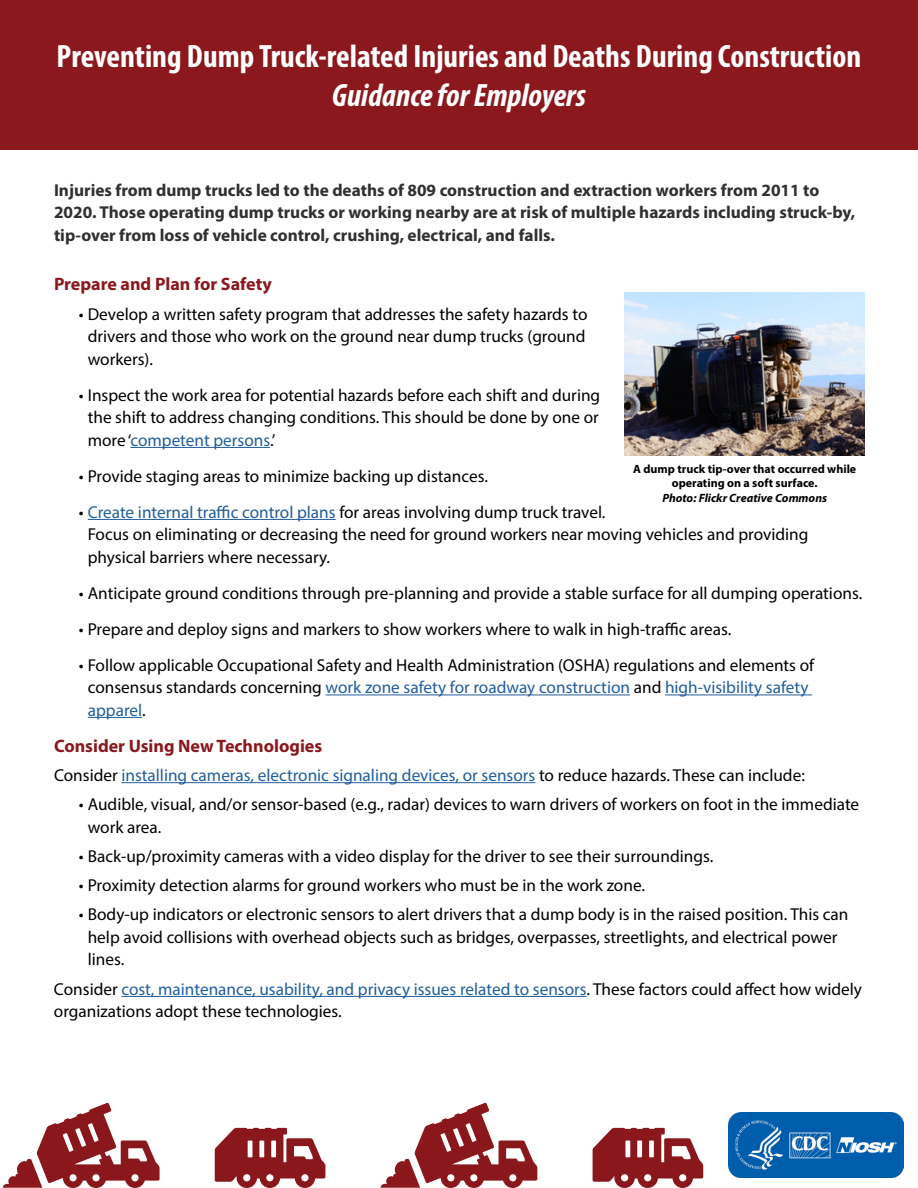
<style>
.page{position:relative;width:918px;height:1188px;background:#fff}
.page>*{position:absolute;margin:0;border:0;box-sizing:border-box;transform-origin:0 0}
.t1{font:700 condensed 32.4px/38.8px "Myriad Pro";color:#fff;text-align:center}
.ST{font:700 18px "Myriad Pro";color:#8a181c}
.Paragraph_Style_1{font:17.25px/22.5px "Myriad Pro";color:#000}
.Paragraph_Style_1-2{font:700 17.25px/22.5px "Myriad Pro";color:#30302f}
.Paragraph_Style_1-3{font:17.25px "Myriad Pro";color:#215e9e}
.t2{font:700 12px/14.4px "Myriad Pro";color:#000;text-align:center}
.t3{font:italic 700 12px "Myriad Pro";color:#000}
.s1{font-style:italic}
.s2{color:#215e9e}
.s3{color:#000}
</style>
<div class="page">
<svg style="left:2px;top:1103px;width:158px;height:85px"></svg>
<svg style="left:215px;top:1128px;width:110px;height:60px"></svg>
<svg style="left:380px;top:1103px;width:157px;height:85px"></svg>
<svg style="left:593px;top:1128px;width:110px;height:60px"></svg>
<div style="left:0;top:0;width:918px;height:149px;background:#8a181c"></div>
<hr style="left:130px;top:447px;width:140px;height:1px;background:#215e9e">
<hr style="left:88px;top:519px;width:248px;height:1px;background:#215e9e">
<hr style="left:326px;top:695px;width:304px;height:1px;background:#215e9e">
<hr style="left:665px;top:695px;width:147px;height:1px;background:#215e9e">
<hr style="left:88px;top:717px;width:54px;height:1px;background:#215e9e">
<hr style="left:121px;top:782px;width:414px;height:1px;background:#215e9e">
<hr style="left:121px;top:996px;width:466px;height:1px;background:#215e9e">
<img style="left:625px;top:293px;width:239px;height:162px">
<img style="left:728px;top:1113px;width:175px;height:64px">
<h1 class="t1" style="left:57px;top:36px;width:806px">Preventing Dump Truck-related Injuries and Deaths During Construction<br><span class="s1">Guidance for Employers</span></h1>
<p class="Paragraph_Style_1-2" style="left:54px;top:178px;width:803px">Injuries from dump trucks led to the deaths of 809 construction and extraction workers from 2011 to<br>2020. Those operating dump trucks or working nearby are at risk of multiple hazards including struck-by, tip-over from loss of vehicle control, crushing, electrical, and falls.</p>
<p class="ST" style="left:54px;top:273px;width:219px">Prepare and Plan for Safety</p>
<p class="Paragraph_Style_1" style="left:88px;top:302px;width:501px;text-align:justify;text-indent:-9px">• Develop a written safety program that addresses the safety hazards to drivers and those who work on the ground near dump trucks (ground workers).</p>
<p class="Paragraph_Style_1" style="left:88px;top:383px;width:514px;text-align:justify;text-indent:-9px">• Inspect the work area for potential hazards before each shift and during the shift to address changing conditions. This should be done by one or more ‘<span class="s2">competent persons</span>.’</p>
<p class="Paragraph_Style_1" style="left:79px;top:464px;width:411px">• Provide staging areas to minimize backing up distances.</p>
<p class="Paragraph_Style_1" style="left:88px;top:500px;width:722px;text-indent:-9px">• <span class="s2">Create internal traffic control plans</span> for areas involving dump truck travel.<br>Focus on eliminating or decreasing the need for ground workers near moving vehicles and providing physical barriers where necessary.</p>
<p class="Paragraph_Style_1" style="left:79px;top:581px;width:785px">• Anticipate ground conditions through pre-planning and provide a stable surface for all dumping operations.</p>
<p class="Paragraph_Style_1" style="left:79px;top:617px;width:654px">• Prepare and deploy signs and markers to show workers where to walk in high-traffic areas.</p>
<p class="Paragraph_Style_1" style="left:88px;top:653px;width:728px;text-indent:-9px">• Follow applicable Occupational Safety and Health Administration (OSHA) regulations and elements of consensus standards concerning <span class="s2">work zone safety for roadway construction</span> and <span class="s2">high-visibility safety apparel</span>.</p>
<p class="ST" style="left:54px;top:734px;width:270px">Consider Using New Technologies</p>
<p class="Paragraph_Style_1-3" style="left:54px;top:765px;width:752px"><span class="s3">Consider</span> installing cameras, electronic signaling devices, or sensors <span class="s3">to reduce hazards. These can include:</span></p>
<p class="Paragraph_Style_1" style="left:88px;top:793px;width:773px;text-indent:-9px">• Audible, visual, and/or sensor-based (e.g., radar) devices to warn drivers of workers on foot in the immediate work area.</p>
<p class="Paragraph_Style_1" style="left:79px;top:845px;width:636px">• Back-up/proximity cameras with a video display for the driver to see their surroundings.</p>
<p class="Paragraph_Style_1" style="left:79px;top:874px;width:568px">• Proximity detection alarms for ground workers who must be in the work zone.</p>
<p class="Paragraph_Style_1" style="left:88px;top:903px;width:762px;text-indent:-9px">• Body-up indicators or electronic sensors to alert drivers that a dump body is in the raised position. This can help avoid collisions with overhead objects such as bridges, overpasses, streetlights, and electrical power lines.</p>
<p class="Paragraph_Style_1" style="left:54px;top:977px;width:810px">Consider <span class="s2">cost, maintenance, usability, and privacy issues related to sensors</span>. These factors could affect how widely organizations adopt these technologies.</p>
<p class="t2" style="left:633px;top:461px;width:225px">A dump truck tip-over that occurred while operating on a soft surface.</p>
<p class="t3" style="left:662px;top:490px;width:166px">Photo: Flickr Creative Commons</p>
</div>
